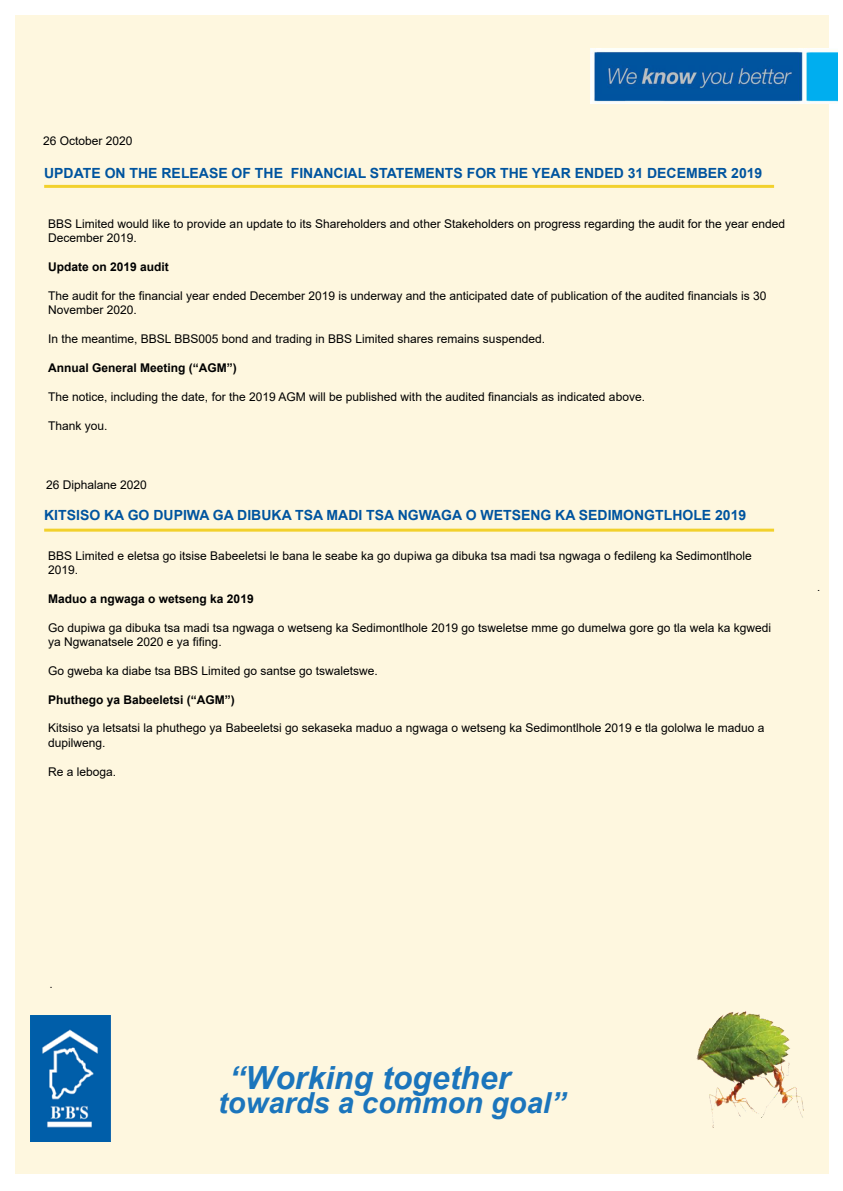
<style>
.page{position:relative;width:843px;height:1191px;background:#fff}
.page>*{position:absolute;margin:0;border:0;box-sizing:border-box;transform-origin:0 0}
.t1{font:italic 700 31.9px "Arial";color:#1b75bc}
.t2{font:italic 700 29px "Arial";color:#1b75bc}
.t3{font:700 14px "Arial";color:#00549f}
.t4{font:12px/14.4px "Arial";color:#000}
.t5{font:700 12px "Arial";color:#000}
.t6{font:12px "Arial";color:#231f20}
.t7{font:11px "Arial";color:#000}
</style>
<div class="page">
<div style="left:15px;top:15px;width:813px;height:1159px;background:#fef7df"></div>
<img style="left:30px;top:1015px;width:81px;height:126px">
<img style="left:696px;top:1011px;width:107px;height:116px">
<img style="left:590px;top:48px;width:247px;height:56px">
<hr style="left:44px;top:185px;width:729px;height:3px;background:#f2d12c">
<hr style="left:44px;top:529px;width:729px;height:3px;background:#f2d12c">
<p class="t4" style="left:43px;top:133px;width:91px">26 October 2020</p>
<p class="t3" style="left:44px;top:163px;width:719px">UPDATE ON THE RELEASE OF THE FINANCIAL STATEMENTS FOR THE YEAR ENDED 31 DECEMBER 2019</p>
<p class="t4" style="left:48px;top:217px;width:738px">BBS Limited would like to provide an update to its Shareholders and other Stakeholders on progress regarding the audit for the year ended<br>December 2019.</p>
<p class="t5" style="left:48px;top:259px;width:122px">Update on 2019 audit</p>
<p class="t4" style="left:48px;top:289px;width:719px">The audit for the financial year ended December 2019 is underway and the anticipated date of publication of the audited financials is 30<br>November 2020.</p>
<p class="t4" style="left:48px;top:332px;width:498px">In the meantime, BBSL BBS005 bond and trading in BBS Limited shares remains suspended.</p>
<p class="t5" style="left:48px;top:359px;width:190px">Annual General Meeting (“AGM”)</p>
<p class="t4" style="left:48px;top:389px;width:598px">The notice, including the date, for the 2019 AGM will be published with the audited financials as indicated above.</p>
<p class="t4" style="left:48px;top:418px;width:61px">Thank you.</p>
<p class="t4" style="left:46px;top:477px;width:102px">26 Diphalane 2020</p>
<p class="t3" style="left:44px;top:505px;width:703px">KITSISO KA GO DUPIWA GA DIBUKA TSA MADI TSA NGWAGA O WETSENG KA SEDIMONGTLHOLE 2019</p>
<p class="t4" style="left:48px;top:548px;width:705px">BBS Limited e eletsa go itsise Babeeletsi le bana le seabe ka go dupiwa ga dibuka tsa madi tsa ngwaga o fedileng ka Sedimontlhole<br>2019.</p>
<p class="t5" style="left:48px;top:590px;width:207px">Maduo a ngwaga o wetseng ka 2019</p>
<p class="t4" style="left:48px;top:620px;width:724px">Go dupiwa ga dibuka tsa madi tsa ngwaga o wetseng ka Sedimontlhole 2019 go tsweletse mme go dumelwa gore go tla wela ka kgwedi ya Ngwanatsele 2020 e ya fifing.</p>
<p class="t4" style="left:48px;top:663px;width:331px">Go gweba ka diabe tsa BBS Limited go santse go tswaletswe.</p>
<p class="t5" style="left:48px;top:691px;width:188px">Phuthego ya Babeeletsi (“AGM”)</p>
<p class="t4" style="left:48px;top:721px;width:717px">Kitsiso ya letsatsi la phuthego ya Babeeletsi go sekaseka maduo a ngwaga o wetseng ka Sedimontlhole 2019 e tla gololwa le maduo a dupilweng.</p>
<p class="t4" style="left:48px;top:764px;width:70px">Re a leboga.</p>
<p class="t7" style="left:816px;top:579px;width:5px">.</p>
<p class="t6" style="left:50px;top:976px;width:5px">.</p>
<h1 class="t1" style="left:229px;top:1056px;width:282px">“Working together</h1>
<h2 class="t2" style="left:218px;top:1083px;width:348px">towards a common goal”</h2>
</div>
